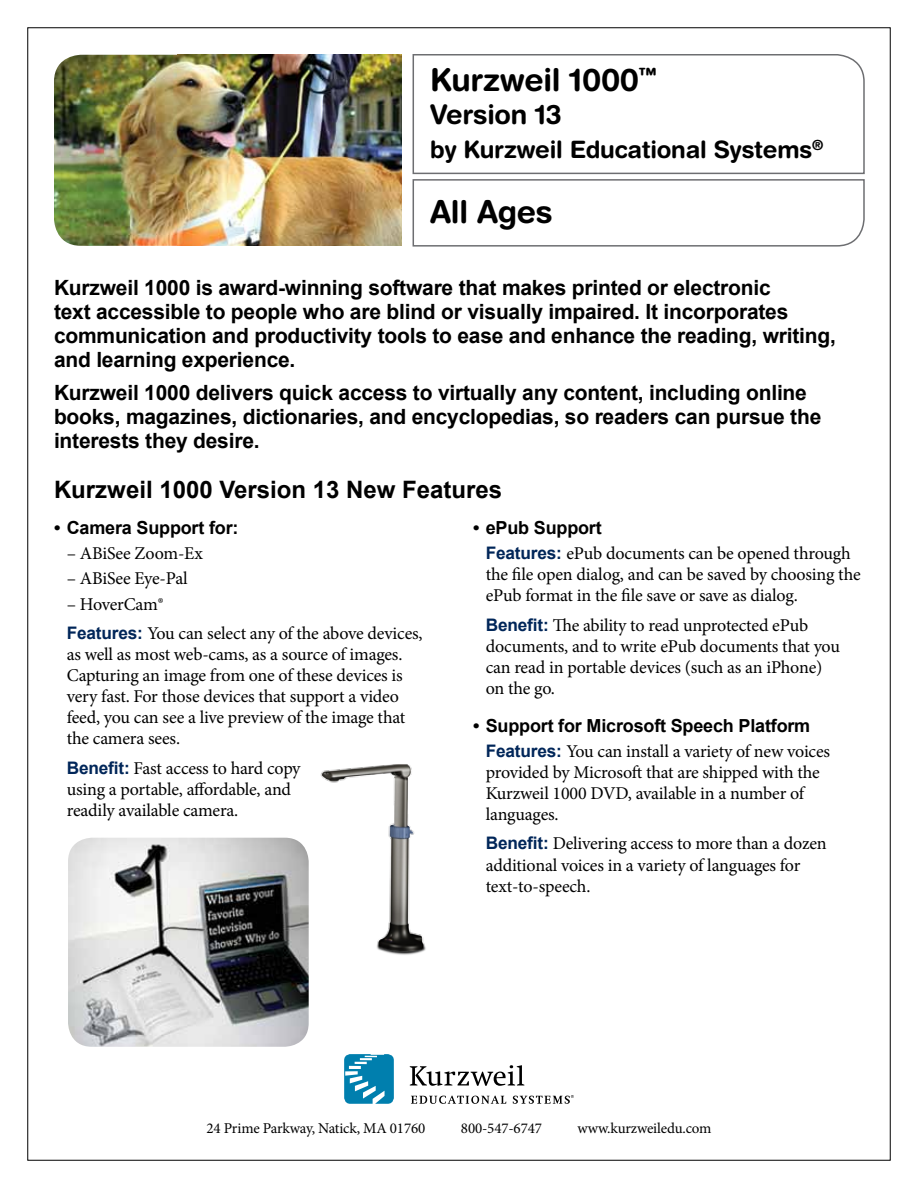
<style>
.page{position:relative;width:918px;height:1188px;background:#fff}
.page>*{position:absolute;margin:0;border:0;box-sizing:border-box;transform-origin:0 0}
.t1{font:700 31.5px "Helvetica Rounded";letter-spacing:-.01em;color:#000}
.t2{font:700 27px "Helvetica Rounded";letter-spacing:-.01em;color:#000}
.t3{font:700 24px "Arial";color:#000}
.t4{font:700 24px "Helvetica Rounded";letter-spacing:-.01em;color:#000}
.t5{font:700 21px/24px "Arial";letter-spacing:-.01em;color:#000}
.t6{font:18px/21px "Minion Pro";letter-spacing:-.01em;color:#000}
.t7{font:700 18px "Arial";letter-spacing:-.01em;color:#000}
.t8{font:15px "Minion Pro";letter-spacing:-.01em;color:#000}
.s1{font-family:"Arial";font-weight:700;font-size:17.25px;color:#002659}
</style>
<div class="page">
<img style="left:54px;top:55px;width:123px;height:191px">
<img style="left:177px;top:55px;width:225px;height:191px">
<svg style="left:412px;top:54px;width:453px;height:121px"></svg>
<svg style="left:412px;top:179px;width:453px;height:68px"></svg>
<img style="left:68px;top:838px;width:241px;height:209px">
<img style="left:320px;top:764px;width:106px;height:191px">
<svg style="left:344px;top:1054px;width:50px;height:50px;background:#3197bd"></svg>
<svg style="left:410px;top:1065px;width:114px;height:21px"></svg>
<svg style="left:411px;top:1096px;width:95px;height:8px"></svg>
<svg style="left:513px;top:1095px;width:61px;height:9px"></svg>
<h1 class="t1" style="left:430px;top:61px;width:229px">Kurzweil 1000<sup>™</sup></h1>
<h2 class="t2" style="left:430px;top:98px;width:133px">Version 13</h2>
<h3 class="t4" style="left:430px;top:135px;width:394px">by Kurzweil Educational Systems<sup>®</sup></h3>
<h1 class="t1" style="left:430px;top:192px;width:124px">All Ages</h1>
<p class="t5" style="left:54px;top:276px;width:784px">Kurzweil 1000 is award-winning software that makes printed or electronic<br>text accessible to people who are blind or visually impaired. It incorporates communication and productivity tools to ease and enhance the reading, writing, and learning experience.</p>
<p class="t5" style="left:54px;top:381px;width:769px">Kurzweil 1000 delivers quick access to virtually any content, including online books, magazines, dictionaries, and encyclopedias, so readers can pursue the interests they desire.</p>
<h3 class="t3" style="left:54px;top:474px;width:450px">Kurzweil 1000 Version 13 New Features</h3>
<p class="t7" style="left:54px;top:516px;width:186px">• Camera Support for:</p>
<p class="t6" style="left:67px;top:543px;width:138px">– ABiSee Zoom-Ex</p>
<p class="t6" style="left:67px;top:568px;width:123px">– ABiSee Eye-Pal</p>
<p class="t6" style="left:67px;top:589px;width:357px;line-height:29.5px">– HoverCam®<br><span class="s1">Features:</span> You can select any of the above devices,</p>
<p class="t6" style="left:67px;top:644px;width:340px">as well as most web-cams, as a source of images.<br>Capturing an image from one of these devices is very fast. For those devices that support a video feed, you can see a live preview of the image that the camera sees.</p>
<p class="t6" style="left:67px;top:758px;width:235px"><span class="s1">Benefit:</span> Fast access to hard copy using a portable, affordable, and readily available camera.</p>
<p class="t7" style="left:473px;top:516px;width:130px">• ePub Support</p>
<p class="t6" style="left:486px;top:543px;width:376px"><span class="s1">Features:</span> ePub documents can be opened through the file open dialog, and can be saved by choosing the ePub format in the file save or save as dialog.</p>
<p class="t6" style="left:486px;top:615px;width:356px"><span class="s1">Benefit:</span> The ability to read unprotected ePub documents, and to write ePub documents that you can read in portable devices (such as an iPhone) on the go.</p>
<p class="t7" style="left:473px;top:714px;width:339px">• Support for Microsoft Speech Platform</p>
<p class="t6" style="left:486px;top:741px;width:346px"><span class="s1">Features:</span> You can install a variety of new voices provided by Microsoft that are shipped with the Kurzweil 1000 DVD, available in a number of languages.</p>
<p class="t6" style="left:486px;top:833px;width:342px"><span class="s1">Benefit:</span> Delivering access to more than a dozen additional voices in a variety of languages for text-to-speech.</p>
<p class="t8" style="left:206px;top:1118px;width:220px">24 Prime Parkway, Natick, MA 01760</p>
<p class="t8" style="left:461px;top:1118px;width:83px">800-547-6747</p>
<p class="t8" style="left:578px;top:1118px;width:135px">www.kurzweiledu.com</p>
</div>
